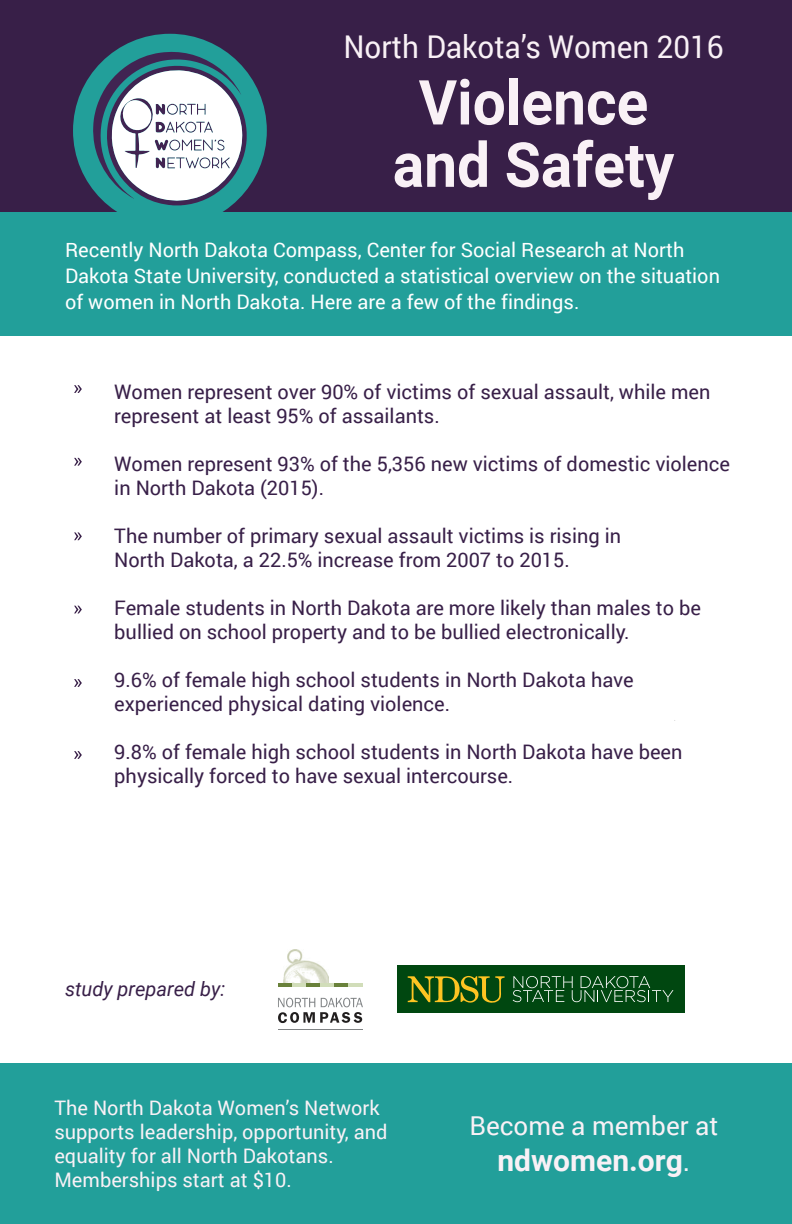
<style>
.page{position:relative;width:792px;height:1224px;background:#fff}
.page>*{position:absolute;margin:0;border:0;box-sizing:border-box;transform-origin:0 0}
.t1{font:700 62px/62.4px "Roboto";color:#f9f1f6;text-align:center;scale:.95 1}
.t2{font:31.4px "Roboto";color:#f9f1f6;scale:.95 1}
.t3{font:700 30px "Roboto";color:#f9f1f6}
.t4{font:26px "Roboto";color:#f9f1f6}
.t5{font:20px/24px "Roboto";color:#381f48}
.t6{font:20px/26px "Roboto";color:#fff}
.t7{font:20px/24px "Roboto";color:#f9f1f6}
.t8{font:italic 20px "Roboto";color:#381f48}
.s1{font-weight:400;font-size:28px}
</style>
<div class="page">
<div style="left:0;top:1063px;width:792px;height:161px;background:#229f9a"></div>
<div style="left:0;top:59px;width:792px;height:277px;background:#229f9a"></div>
<div style="left:0;top:0;width:792px;height:212px;background:#381f48"></div>
<div style="left:73px;top:34px;width:194px;height:194px;background:#229f9a;border-radius:50%"></div>
<svg style="left:93px;top:52px;width:154px;height:154px"></svg>
<svg style="left:74px;top:385px;width:8px;height:8px"></svg>
<svg style="left:74px;top:458px;width:8px;height:8px"></svg>
<svg style="left:74px;top:532px;width:8px;height:8px"></svg>
<svg style="left:74px;top:679px;width:8px;height:8px"></svg>
<svg style="left:74px;top:751px;width:8px;height:8px"></svg>
<svg style="left:74px;top:606px;width:8px;height:7px"></svg>
<img style="left:284px;top:949px;width:44px;height:34px">
<hr style="left:278px;top:1029px;width:84px;height:1px;background:#808385">
<hr style="left:278px;top:983px;width:14px;height:4px;background:#69813a">
<hr style="left:292px;top:983px;width:14px;height:4px;background:#d1ddb9">
<hr style="left:306px;top:983px;width:14px;height:4px;background:#69813a">
<hr style="left:320px;top:983px;width:14px;height:4px;background:#d1ddb9">
<hr style="left:334px;top:983px;width:14px;height:4px;background:#69813a">
<hr style="left:348px;top:983px;width:14px;height:4px;background:#d1ddb9">
<svg style="left:278px;top:998px;width:85px;height:25px"></svg>
<div style="left:397px;top:966px;width:288px;height:47px;background:#004710"></div>
<svg style="left:408px;top:976px;width:97px;height:27px"></svg>
<svg style="left:513px;top:976px;width:160px;height:26px"></svg>
<h2 class="t2" style="left:343px;top:25px;width:402px">North Dakota’s Women 2016</h2>
<h1 class="t1" style="left:393px;top:69px;width:298px">Violence and Safety</h1>
<p class="t6" style="left:65px;top:236px;width:657px">Recently North Dakota Compass, Center for Social Research at North<br>Dakota State University, conducted a statistical overview on the situation of women in North Dakota. Here are a few of the findings.</p>
<p class="t5" style="left:114px;top:379px;width:598px">Women represent over 90% of victims of sexual assault, while men represent at least 95% of assailants.</p>
<p class="t5" style="left:114px;top:451px;width:617px">Women represent 93% of the 5,356 new victims of domestic violence in North Dakota (2015).</p>
<p class="t5" style="left:114px;top:523px;width:508px">The number of primary sexual assault victims is rising in<br>North Dakota, a 22.5% increase from 2007 to 2015.</p>
<p class="t5" style="left:114px;top:595px;width:588px">Female students in North Dakota are more likely than males to be bullied on school property and to be bullied electronically.</p>
<p class="t5" style="left:114px;top:667px;width:521px">9.6% of female high school students in North Dakota have experienced physical dating violence.</p>
<p class="t5" style="left:114px;top:739px;width:570px">9.8% of female high school students in North Dakota have been physically forced to have sexual intercourse.</p>
<p class="t8" style="left:65px;top:975px;width:162px">study prepared by:</p>
<p class="t7" style="left:54px;top:1095px;width:335px">The North Dakota Women’s Network supports leadership, opportunity, and equality for all North Dakotans.<br>Memberships start at $10.</p>
<h3 class="t4" style="left:469px;top:1108px;width:251px">Become a member at</h3>
<h3 class="t3" style="left:497px;top:1140px;width:194px">ndwomen.org<span class="s1">.</span></h3>
</div>
